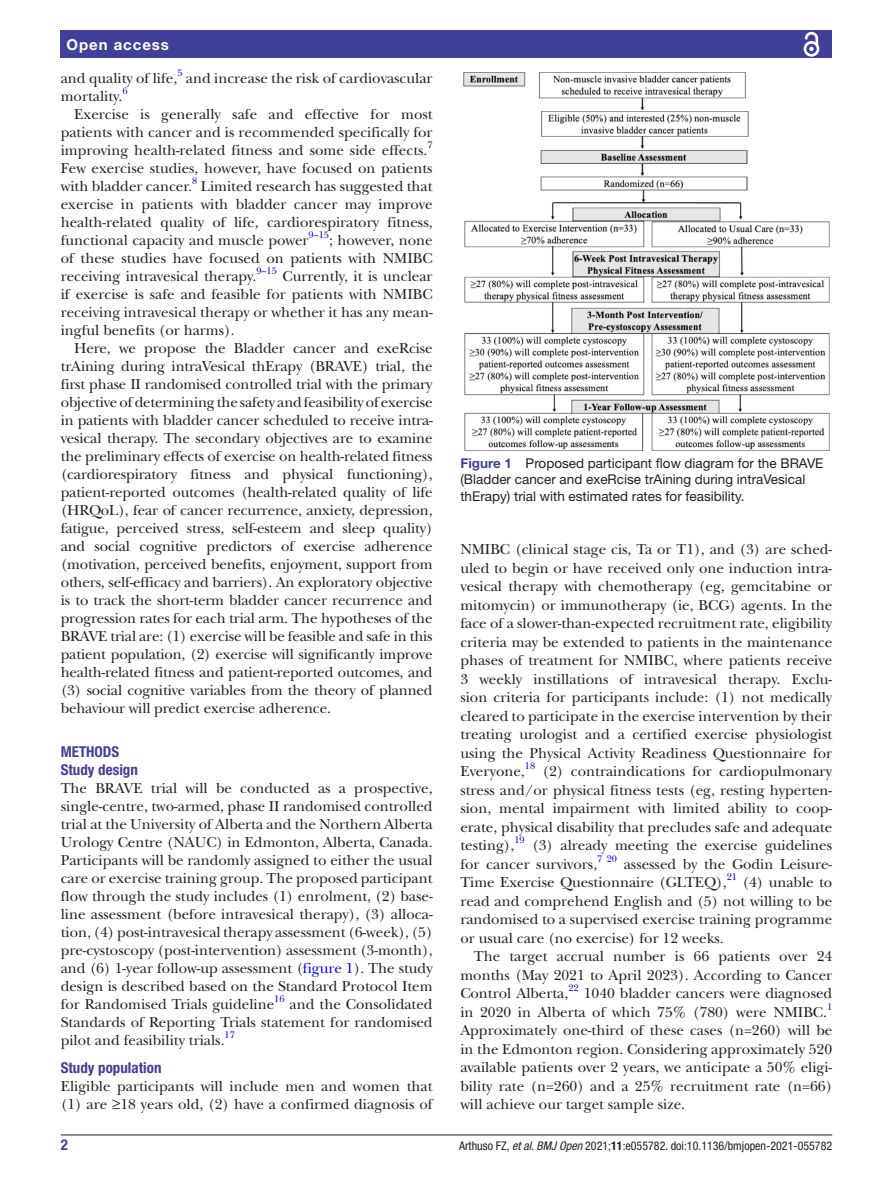
<style>
.page{position:relative;width:893px;height:1191px;background:#fff}
.page>*{position:absolute;margin:0;border:0;box-sizing:border-box;transform-origin:0 0}
.t1{font:15px/18px "New Baskerville";color:#231f20;text-align:justify}
.t2{font:700 condensed 15px/18px "Helvetica Neue LT Std";color:#414099}
.t3{font:700 15px "Helvetica Neue LT Std";letter-spacing:.065em;color:#fff}
.t4{font:13.5px/16.2px "Helvetica Neue LT Std";color:#231f20}
.t5{font:condensed 12px "Helvetica Neue LT Std";color:#231f20}
.t6{font:9.9px "New Baskerville";color:#00f}
.s1{color:#00f}
.s2{font-weight:700;color:#414099}
.s3{font-style:italic}
.s4{font-weight:700}
</style>
<div class="page">
<hr style="left:61px;top:1134px;width:771px;height:1px;background:#231f20">
<div style="left:61px;top:31px;width:771px;height:27px;background:#414099"></div>
<svg style="left:803px;top:31px;width:17px;height:26px"></svg>
<img style="left:463px;top:73px;width:366px;height:377px">
<p class="t3" style="left:66px;top:35px;width:104px">Open access</p>
<p class="t1" style="left:61px;top:69px;width:118px">and quality of life,</p>
<p class="t6" style="left:177px;top:67px;width:7px">5</p>
<p class="t1" style="left:186px;top:69px;width:248px">and increase the risk of cardiovascular</p>
<p class="t1" style="left:61px;top:87px;width:63px">mortality.</p>
<p class="t6" style="left:122px;top:85px;width:7px">6</p>
<p class="t1" style="left:61px;top:105px;width:373px;text-indent:14px">Exercise is generally safe and effective for most patients with cancer and is recommended specifically for improving health-related fitness and some side effects.</p>
<p class="t6" style="left:427px;top:139px;width:7px">7</p>
<p class="t1" style="left:61px;top:159px;width:373px">Few exercise studies, however, have focused on patients with bladder cancer.</p>
<p class="t6" style="left:192px;top:175px;width:7px">8</p>
<p class="t1" style="left:61px;top:177px;width:373px;text-indent:140px">Limited research has suggested that exercise in patients with bladder cancer may improve health-related quality of life, cardiorespiratory fitness, functional capacity and muscle power</p>
<p class="t6" style="left:309px;top:229px;width:22px">9–15</p>
<p class="t1" style="left:61px;top:231px;width:373px;text-indent:268px">; however, none of these studies have focused on patients with NMIBC receiving intravesical therapy.</p>
<p class="t6" style="left:256px;top:265px;width:22px">9–15</p>
<p class="t1" style="left:61px;top:267px;width:373px;text-indent:222px">Currently, it is unclear if exercise is safe and feasible for patients with NMIBC receiving intravesical therapy or whether it has any mean&shy;ingful benefits (or harms).</p>
<p class="t1" style="left:61px;top:339px;width:373px;text-indent:14px">Here, we propose the Bladder cancer and exeRcise trAining during intraVesical thErapy (BRAVE) trial, the first phase II randomised controlled trial with the primary objective of determining the safety and feasibility of exercise in patients with bladder cancer scheduled to receive intra&shy;vesical therapy. The secondary objectives are to examine the preliminary effects of exercise on health-related fitness (cardiorespiratory fitness and physical functioning), patient-reported outcomes (health-related quality of life (HRQoL), fear of cancer recurrence, anxiety, depression, fatigue, perceived stress, self-esteem and sleep quality) and social cognitive predictors of exercise adherence (motivation, perceived benefits, enjoyment, support from others, self-efficacy and barriers). An exploratory objective is to track the short-term bladder cancer recurrence and progression rates for each trial arm. The hypotheses of the BRAVE trial are: (1) exercise will be feasible and safe in this patient population, (2) exercise will significantly improve health-related fitness and patient-reported outcomes, and (3) social cognitive variables from the theory of planned behaviour will predict exercise adherence.</p>
<p class="t2" style="left:61px;top:742px;width:79px">METHODS<br>Study design</p>
<p class="t1" style="left:61px;top:779px;width:373px">The BRAVE trial will be conducted as a prospective, single-centre, two-armed, phase II randomised controlled trial at the University of Alberta and the Northern Alberta Urology Centre (NAUC) in Edmonton, Alberta, Canada.<br>Participants will be randomly assigned to either the usual care or exercise training group. The proposed participant flow through the study includes (1) enrolment, (2) base&shy;line assessment (before intravesical therapy), (3) alloca&shy;tion, (4) post-intravesical therapy assessment (6-week), (5) pre-cystoscopy (post-intervention) assessment (3-month), and (6) 1-year follow-up assessment (<span class="s1">figure 1</span>). The study design is described based on the Standard Protocol Item for Randomised Trials guideline<sup>16</sup> and the Consolidated Standards of Reporting Trials statement for randomised pilot and feasibility trials.</p>
<p class="t6" style="left:225px;top:1029px;width:12px">17</p>
<p class="t2" style="left:61px;top:1058px;width:102px">Study population</p>
<p class="t1" style="left:61px;top:1077px;width:373px">Eligible participants will include men and women that (1) are ≥18 years old, (2) have a confirmed diagnosis of</p>
<p class="t4" style="left:460px;top:455px;width:365px"><span class="s2">Figure 1</span> Proposed participant flow diagram for the BRAVE (Bladder cancer and exeRcise trAining during intraVesical thErapy) trial with estimated rates for feasibility.</p>
<p class="t1" style="left:460px;top:540px;width:373px;line-height:18.5px">NMIBC (clinical stage cis, Ta or T1), and (3) are sched&shy;uled to begin or have received only one induction intra&shy;vesical therapy with chemotherapy (eg, gemcitabine or mitomycin) or immunotherapy (ie, BCG) agents. In the face of a slower-than-expected recruitment rate, eligibility criteria may be extended to patients in the maintenance phases of treatment for NMIBC, where patients receive 3 weekly instillations of intravesical therapy. Exclu&shy;sion criteria for participants include: (1) not medically cleared to participate in the exercise intervention by their treating urologist and a certified exercise physiologist using the Physical Activity Readiness Questionnaire for Everyone,<sup>18</sup></p>
<p class="t1" style="left:460px;top:762px;width:373px;line-height:18.5px;text-indent:82px">(2) contraindications for cardiopulmonary stress and/or physical fitness tests (eg, resting hyperten&shy;sion, mental impairment with limited ability to coop&shy;erate, physical disability that precludes safe and adequate testing),</p>
<p class="t6" style="left:514px;top:834px;width:12px">19</p>
<p class="t1" style="left:460px;top:836px;width:373px;line-height:18.5px;text-indent:72px">(3) already meeting the exercise guidelines for cancer survivors,</p>
<p class="t6" style="left:597px;top:853px;width:21px">7 20</p>
<p class="t1" style="left:460px;top:854px;width:373px;line-height:18.5px;text-indent:163px">assessed by the Godin Leisure-<br>Time Exercise Questionnaire (GLTEQ),</p>
<p class="t6" style="left:727px;top:871px;width:12px">21</p>
<p class="t1" style="left:460px;top:873px;width:373px;line-height:18.5px;text-indent:282px">(4) unable to read and comprehend English and (5) not willing to be randomised to a supervised exercise training programme or usual care (no exercise) for 12 weeks.</p>
<p class="t1" style="left:460px;top:947px;width:373px;line-height:18.5px;text-indent:14px">The target accrual number is 66 patients over 24 months (May 2021 to April 2023). According to Cancer Control Alberta,<sup>22</sup> 1040 bladder cancers were diagnosed in 2020 in Alberta of which 75% (780) were NMIBC.</p>
<p class="t6" style="left:827px;top:1001px;width:7px">1</p>
<p class="t1" style="left:460px;top:1021px;width:373px;line-height:18.5px">Approximately one-third of these cases (n=260) will be in the Edmonton region. Considering approximately 520 available patients over 2 years, we anticipate a 50% eligi&shy;bility rate (n=260) and a 25% recruitment rate (n=66) will achieve our target sample size.</p>
<p class="t2" style="left:61px;top:1135px;width:9px">2</p>
<p class="t5" style="left:459px;top:1138px;width:375px">Arthuso FZ, <span class="s3">et al</span>. <span class="s3">BMJ Open</span> 2021;<span class="s4">11</span>:e055782. doi:10.1136/bmjopen-2021-055782</p>
</div>
